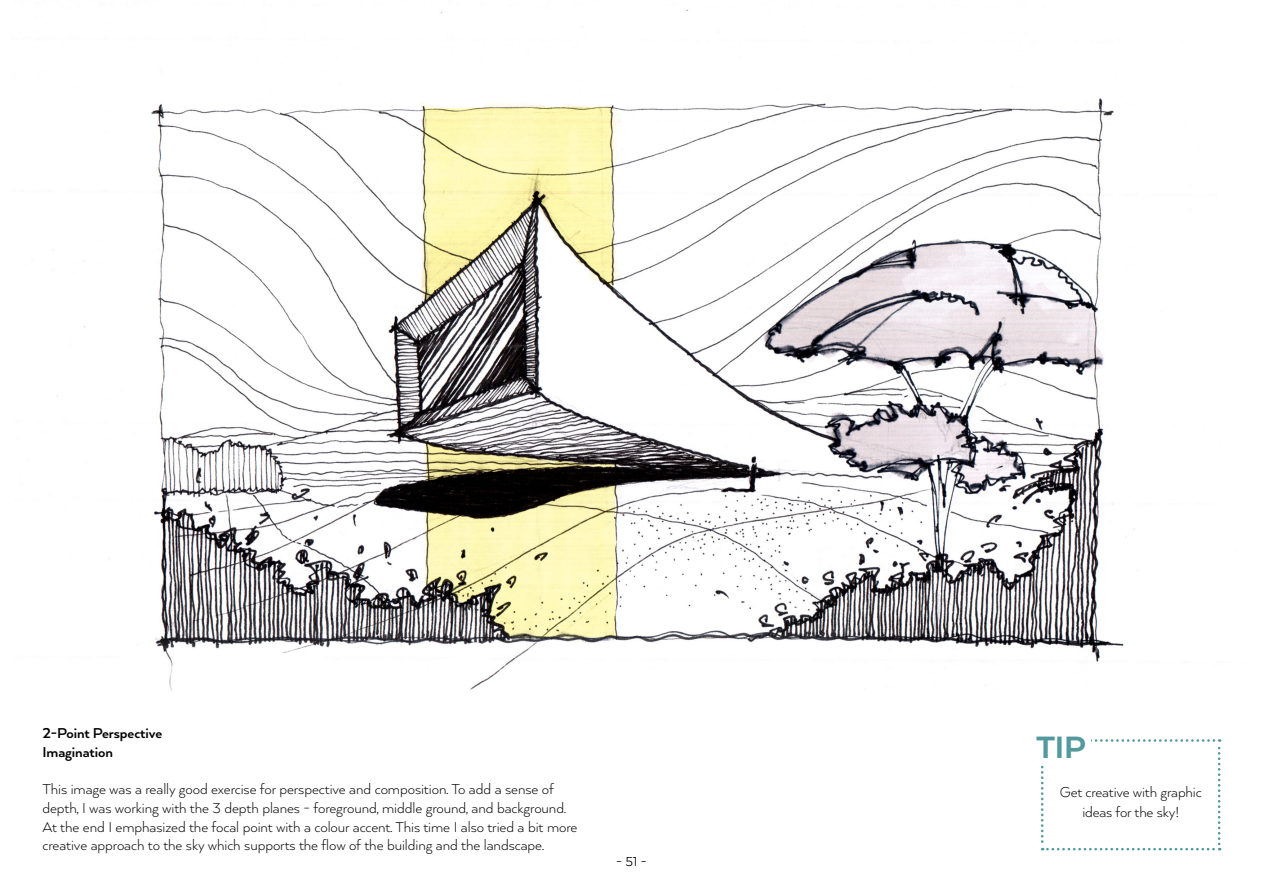
<style>
.page{position:relative;width:1263px;height:893px;background:#fff}
.page>*{position:absolute;margin:0;border:0;box-sizing:border-box;transform-origin:0 0}
.t1{font:800 35.7px "Arquitecta";color:#54999c}
.t2{font:300 16.5px/18.8px "Arquitecta";letter-spacing:-.005em;color:#000}
.t3{font:700 16.5px/18.8px "Arquitecta";letter-spacing:-.005em;color:#000}
.t4{font:15px "Arquitecta";color:#000}
</style>
<div class="page">
<img style="left:53px;top:9px;width:1085px;height:682px">
<svg style="left:1041px;top:739px;width:179px;height:111px"></svg>
<div style="left:1030px;top:725px;width:60px;height:39px;background:#fff"></div>
<p class="t3" style="left:43px;top:723px;width:121px">2-Point Perspective<br>Imagination</p>
<p class="t2" style="left:43px;top:779px;width:536px">This image was a really good exercise for perspective and composition. To add a sense of depth, I was working with the 3 depth planes - foreground, middle ground, and background.<br>At the end I emphasized the focal point with a colour accent. This time I also tried a bit more creative approach to the sky which supports the flow of the building and the landscape.</p>
<p class="t4" style="left:616px;top:852px;width:32px">- 51 -</p>
<h1 class="t1" style="left:1036px;top:725px;width:51px">TIP</h1>
<p class="t2" style="left:1060px;top:782px;width:143px;line-height:19.8px;text-align:center">Get creative with graphic ideas for the sky!</p>
</div>
